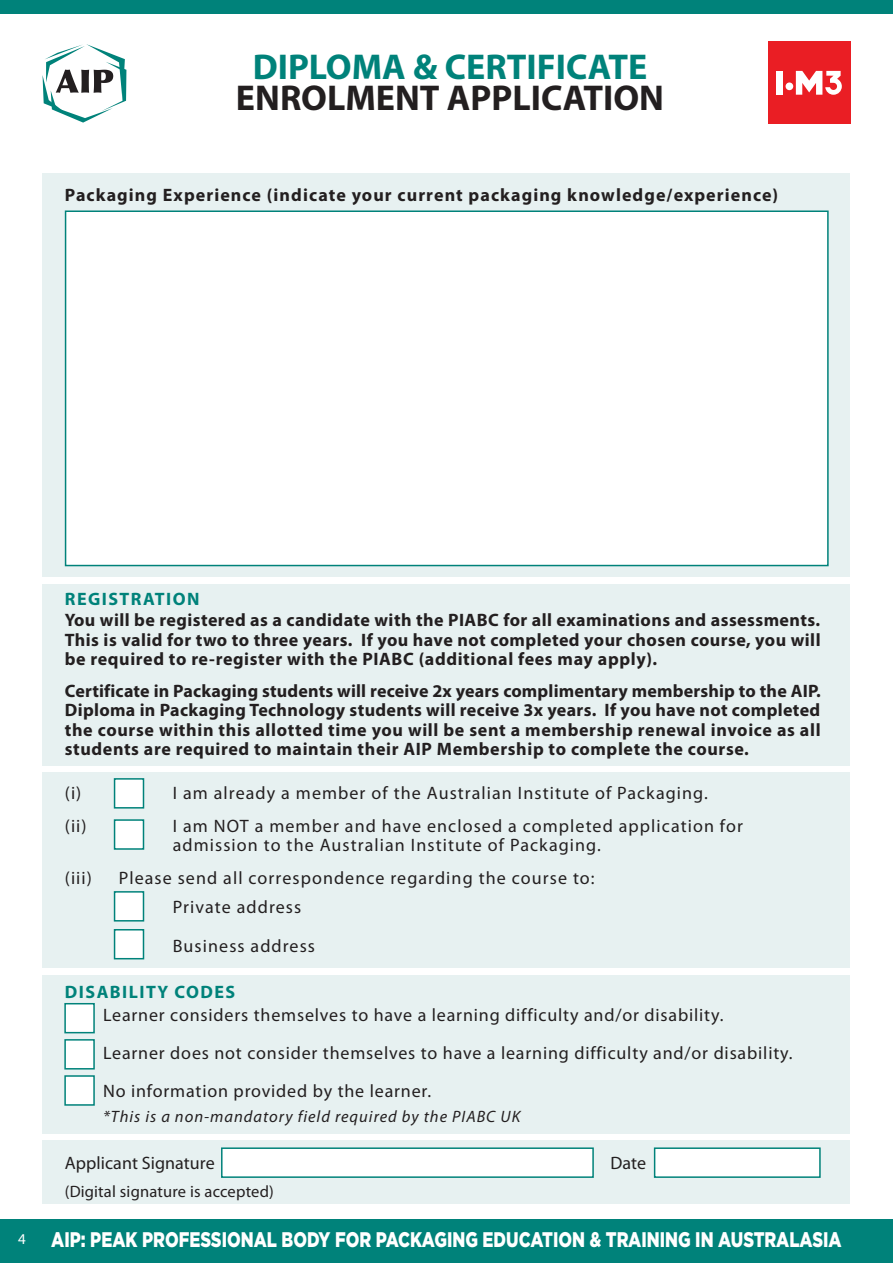
<style>
.page{position:relative;width:893px;height:1263px;background:#fff}
.page>*{position:absolute;margin:0;border:0;box-sizing:border-box;transform-origin:0 0}
.t1{font:700 36px "Myriad Pro";color:#231f20}
.t2{font:700 36px "Myriad Pro";color:#00827a}
.t3{font:900 21.15px "Gotham";color:#fff;scale:.78 1}
.t4{font:700 18px/19.5px "Myriad Pro";letter-spacing:.035em;color:#231f20;text-align:justify}
.t5{font:18px/37.8px "Myriad Pro";letter-spacing:.055em;color:#231f20}
.t6{font:700 18px "Myriad Pro";letter-spacing:.06em;color:#231f20}
.t7{font:700 18px "Myriad Pro";letter-spacing:.08em;color:#00827a}
.t8{font:18px "Myriad Pro";letter-spacing:.005em;color:#231f20}
.t9{font:italic 16.5px "Myriad Pro";letter-spacing:.06em;color:#231f20}
.t10{font:16.5px "Myriad Pro";letter-spacing:.01em;color:#231f20}
.s1{font-family:"Myriad Pro";font-weight:400;font-size:15px}
</style>
<div class="page">
<div style="left:0;top:1219px;width:893px;height:44px;background:#00827a"></div>
<div style="left:0;top:0;width:893px;height:14px;background:#00827a"></div>
<svg style="left:43px;top:44px;width:83px;height:79px"></svg>
<div style="left:768px;top:41px;width:82px;height:83px;background:#ea1e24"></div>
<div style="left:776px;top:71px;width:7px;height:24px;background:#fff"></div>
<div style="left:786px;top:82px;width:7px;height:8px;background:#fff;border-radius:50%"></div>
<svg style="left:796px;top:71px;width:46px;height:24px"></svg>
<div style="left:43px;top:976px;width:807px;height:158px;background:#e7f1f1"></div>
<div style="left:43px;top:173px;width:807px;height:403px;background:#e7f1f1"></div>
<div style="left:43px;top:584px;width:807px;height:181px;background:#e7f1f1"></div>
<div style="left:43px;top:772px;width:807px;height:196px;background:#e7f1f1"></div>
<div style="left:43px;top:1140px;width:807px;height:64px;background:#e7f1f1"></div>
<div style="left:65px;top:210px;width:764px;height:356px;background:#fff;border:2px solid #00827a"></div>
<div style="left:114px;top:778px;width:30px;height:30px;background:#fff;border:2px solid #00827a"></div>
<div style="left:114px;top:819px;width:30px;height:31px;background:#fff;border:2px solid #00827a"></div>
<div style="left:114px;top:891px;width:30px;height:30px;background:#fff;border:2px solid #00827a"></div>
<div style="left:221px;top:1147px;width:373px;height:31px;background:#fff;border:2px solid #00827a"></div>
<div style="left:654px;top:1147px;width:167px;height:31px;background:#fff;border:2px solid #00827a"></div>
<div style="left:114px;top:929px;width:30px;height:30px;background:#fff;border:2px solid #00827a"></div>
<div style="left:64px;top:1003px;width:31px;height:30px;background:#fff;border:2px solid #00827a"></div>
<div style="left:64px;top:1039px;width:31px;height:30px;background:#fff;border:2px solid #00827a"></div>
<div style="left:64px;top:1075px;width:31px;height:31px;background:#fff;border:2px solid #00827a"></div>
<h1 class="t2" style="left:253px;top:46px;width:396px">DIPLOMA &amp; CERTIFICATE</h1>
<h1 class="t1" style="left:236px;top:78px;width:430px">ENROLMENT APPLICATION</h1>
<p class="t6" style="left:65px;top:184px;width:715px">Packaging Experience (indicate your current packaging knowledge/experience)</p>
<p class="t7" style="left:65px;top:589px;width:136px">REGISTRATION</p>
<p class="t4" style="left:65px;top:611px;width:757px">You will be registered as a candidate with the PIABC for all examinations and assessments.<br>This is valid for two to three years. If you have not completed your chosen course, you will be required to re-register with the PIABC (additional fees may apply).</p>
<p class="t4" style="left:65px;top:681px;width:757px">Certificate in Packaging students will receive 2x years complimentary membership to the AIP.<br>Diploma in Packaging Technology students will receive 3x years. If you have not completed the course within this allotted time you will be sent a membership renewal invoice as all students are required to maintain their AIP Membership to complete the course.</p>
<p class="t5" style="left:65px;top:774px;width:18px">(i)</p>
<p class="t5" style="left:173px;top:774px;width:537px">I am already a member of the Australian Institute of Packaging.</p>
<p class="t5" style="left:65px;top:807px;width:23px">(ii)</p>
<p class="t5" style="left:173px;top:816px;width:572px;line-height:19.5px">I am NOT a member and have enclosed a completed application for admission to the Australian Institute of Packaging.</p>
<p class="t5" style="left:65px;top:860px;width:29px">(iii)</p>
<p class="t5" style="left:173px;top:864px;width:423px;line-height:28.5px;text-indent:-54px">Please send all correspondence regarding the course to:<br>Private address</p>
<p class="t5" style="left:173px;top:927px;width:144px">Business address</p>
<p class="t7" style="left:65px;top:981px;width:172px">DISABILITY CODES</p>
<p class="t5" style="left:103px;top:997px;width:691px">Learner considers themselves to have a learning difficulty and/or disability.<br>Learner does not consider themselves to have a learning difficulty and/or disability.<br>No information provided by the learner.</p>
<p class="t9" style="left:103px;top:1108px;width:419px">*This is a non-mandatory field required by the PIABC UK</p>
<p class="t8" style="left:65px;top:1153px;width:151px">Applicant Signature</p>
<p class="t5" style="left:610px;top:1144px;width:37px">Date</p>
<p class="t10" style="left:65px;top:1182px;width:211px">(Digital signature is accepted)</p>
<p class="t3" style="left:18px;top:1224px;width:1057px"><span class="s1">4</span> AIP: PEAK PROFESSIONAL BODY FOR PACKAGING EDUCATION &amp; TRAINING IN AUSTRALASIA</p>
</div>
